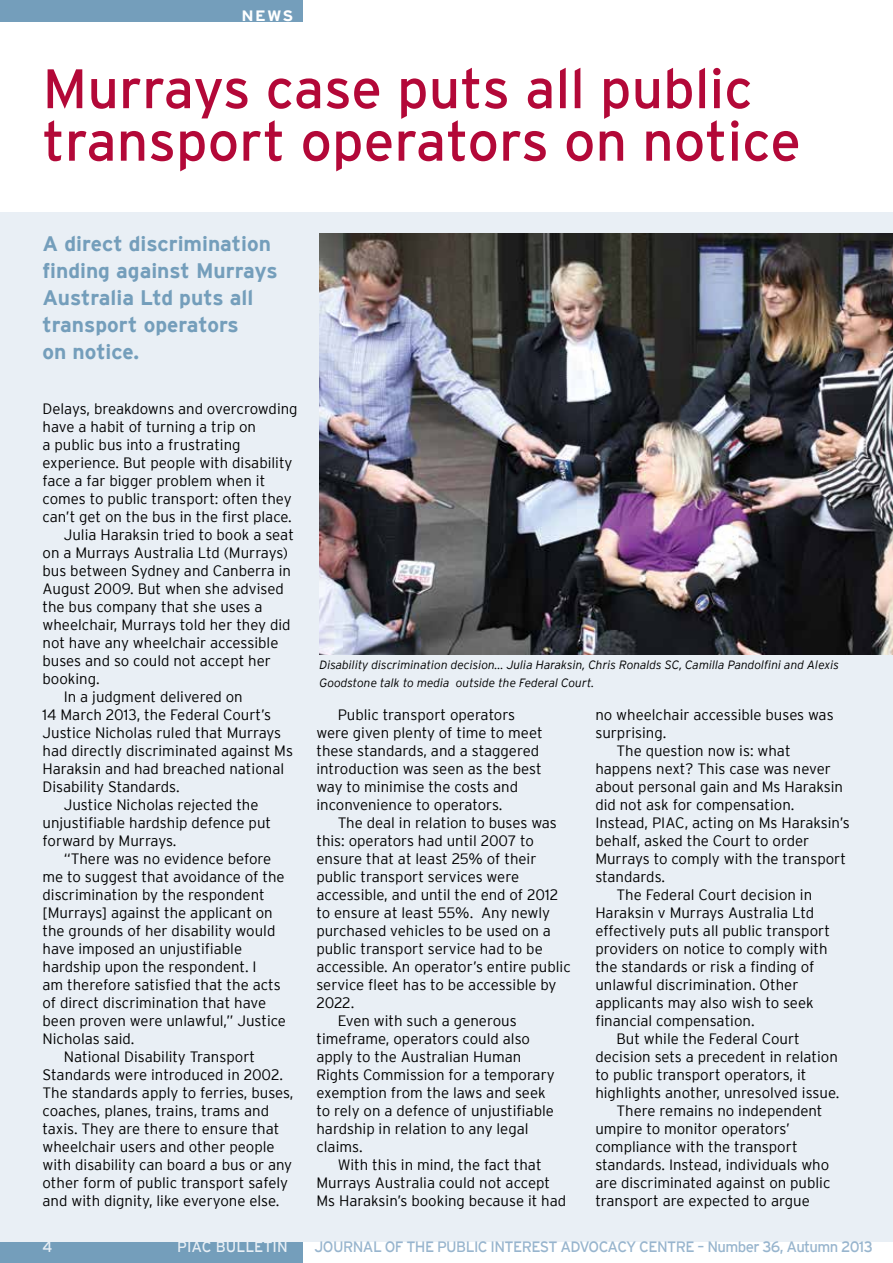
<style>
.page{position:relative;width:893px;height:1263px;background:#fff}
.page>*{position:absolute;margin:0;border:0;box-sizing:border-box;transform-origin:0 0}
.t1{font:55.5px/52.5px "Interstate";color:#b30838}
.t2{font:700 21px/27px "Interstate";color:#749ebb}
.t3{font:300 15px/18px "Interstate";color:#000}
.t4{font:15px "Interstate";letter-spacing:-.04em;color:#98b5ce}
.t5{font:15px "Interstate";color:#e9eff5}
.t6{font:700 15px "Interstate";color:#fff;scale:1.1 1}
.t7{font:italic 300 12px/18px "Interstate";color:#000}
</style>
<div class="page">
<div style="left:0;top:0;width:303px;height:21px;background:#749ebb"></div>
<div style="left:0;top:1242px;width:303px;height:21px;background:#749ebb"></div>
<div style="left:0;top:213px;width:893px;height:1029px;background:#e9eff5"></div>
<img style="left:320px;top:234px;width:573px;height:421px">
<p class="t6" style="left:242px;top:8px;width:49px">NEWS</p>
<h1 class="t1" style="left:43px;top:62px;width:760px">Murrays case puts all public transport operators on notice</h1>
<h2 class="t2" style="left:43px;top:230px;width:237px">A direct discrimination finding against Murrays<br>Australia Ltd puts all transport operators<br>on notice.</h2>
<p class="t3" style="left:43px;top:400px;width:257px">Delays, breakdowns and overcrowding</p>
<p class="t3" style="left:43px;top:418px;width:215px">have a habit of turning a trip on</p>
<p class="t3" style="left:43px;top:436px;width:200px">a public bus into a frustrating</p>
<p class="t3" style="left:43px;top:454px;width:251px">experience. But people with disability</p>
<p class="t3" style="left:43px;top:472px;width:224px">face a far bigger problem when it</p>
<p class="t3" style="left:43px;top:490px;width:251px">comes to public transport: often they</p>
<p class="t3" style="left:43px;top:508px;width:251px">can’t get on the bus in the first place.</p>
<p class="t3" style="left:64px;top:526px;width:232px">Julia Haraksin tried to book a seat</p>
<p class="t3" style="left:43px;top:544px;width:247px">on a Murrays Australia Ltd (Murrays)</p>
<p class="t3" style="left:43px;top:562px;width:250px">bus between Sydney and Canberra in</p>
<p class="t3" style="left:43px;top:580px;width:243px">August 2009. But when she advised</p>
<p class="t3" style="left:43px;top:598px;width:222px">the bus company that she uses a</p>
<p class="t3" style="left:43px;top:616px;width:250px">wheelchair, Murrays told her they did</p>
<p class="t3" style="left:43px;top:634px;width:237px">not have any wheelchair accessible</p>
<p class="t3" style="left:43px;top:652px;width:230px">buses and so could not accept her</p>
<p class="t3" style="left:43px;top:670px;width:59px">booking.</p>
<p class="t3" style="left:64px;top:688px;width:181px">In a judgment delivered on</p>
<p class="t3" style="left:43px;top:706px;width:230px">14 March 2013, the Federal Court’s</p>
<p class="t3" style="left:43px;top:724px;width:240px">Justice Nicholas ruled that Murrays</p>
<p class="t3" style="left:43px;top:742px;width:252px">had directly discriminated against Ms</p>
<p class="t3" style="left:43px;top:760px;width:243px">Haraksin and had breached national</p>
<p class="t3" style="left:43px;top:778px;width:139px">Disability Standards.</p>
<p class="t3" style="left:64px;top:796px;width:196px">Justice Nicholas rejected the</p>
<p class="t3" style="left:43px;top:814px;width:230px">unjustifiable hardship defence put</p>
<p class="t3" style="left:43px;top:832px;width:135px">forward by Murrays.</p>
<p class="t3" style="left:64px;top:850px;width:209px">“There was no evidence before</p>
<p class="t3" style="left:43px;top:868px;width:244px">me to suggest that avoidance of the</p>
<p class="t3" style="left:43px;top:886px;width:224px">discrimination by the respondent</p>
<p class="t3" style="left:43px;top:904px;width:232px">[Murrays] against the applicant on</p>
<p class="t3" style="left:43px;top:922px;width:234px">the grounds of her disability would</p>
<p class="t3" style="left:43px;top:940px;width:201px">have imposed an unjustifiable</p>
<p class="t3" style="left:43px;top:958px;width:216px">hardship upon the respondent. I</p>
<p class="t3" style="left:43px;top:976px;width:240px">am therefore satisfied that the acts</p>
<p class="t3" style="left:43px;top:994px;width:225px">of direct discrimination that have</p>
<p class="t3" style="left:43px;top:1012px;width:245px">been proven were unlawful,” Justice</p>
<p class="t3" style="left:43px;top:1030px;width:94px">Nicholas said.</p>
<p class="t3" style="left:64px;top:1048px;width:193px">National Disability Transport</p>
<p class="t3" style="left:43px;top:1066px;width:242px">Standards were introduced in 2002.</p>
<p class="t3" style="left:43px;top:1084px;width:253px">The standards apply to ferries, buses,</p>
<p class="t3" style="left:43px;top:1102px;width:228px">coaches, planes, trains, trams and</p>
<p class="t3" style="left:43px;top:1120px;width:238px">taxis. They are there to ensure that</p>
<p class="t3" style="left:43px;top:1138px;width:234px">wheelchair users and other people</p>
<p class="t3" style="left:43px;top:1156px;width:251px">with disability can board a bus or any</p>
<p class="t3" style="left:43px;top:1174px;width:247px">other form of public transport safely</p>
<p class="t3" style="left:43px;top:1192px;width:238px">and with dignity, like everyone else.</p>
<p class="t7" style="left:320px;top:655px;width:521px">Disability discrimination decision... Julia Haraksin, Chris Ronalds SC, Camilla Pandolfini and Alexis<br>Goodstone talk to media outside the Federal Court.</p>
<p class="t3" style="left:316px;top:706px;width:228px;text-indent:21px">Public transport operators were given plenty of time to meet these standards, and a staggered introduction was seen as the best way to minimise the costs and inconvenience to operators.</p>
<p class="t3" style="left:338px;top:814px;width:221px">The deal in relation to buses was</p>
<p class="t3" style="left:316px;top:832px;width:219px">this: operators had until 2007 to</p>
<p class="t3" style="left:316px;top:850px;width:222px">ensure that at least 25% of their</p>
<p class="t3" style="left:316px;top:868px;width:204px">public transport services were</p>
<p class="t3" style="left:316px;top:886px;width:243px">accessible, and until the end of 2012</p>
<p class="t3" style="left:316px;top:904px;width:235px">to ensure at least 55%. Any newly</p>
<p class="t3" style="left:316px;top:922px;width:236px">purchased vehicles to be used on a</p>
<p class="t3" style="left:316px;top:940px;width:228px">public transport service had to be</p>
<p class="t3" style="left:316px;top:958px;width:256px">accessible. An operator’s entire public</p>
<p class="t3" style="left:316px;top:976px;width:242px">service fleet has to be accessible by</p>
<p class="t3" style="left:316px;top:994px;width:39px">2022.</p>
<p class="t3" style="left:338px;top:1012px;width:181px">Even with such a generous</p>
<p class="t3" style="left:316px;top:1030px;width:215px">timeframe, operators could also</p>
<p class="t3" style="left:316px;top:1048px;width:206px">apply to the Australian Human</p>
<p class="t3" style="left:316px;top:1066px;width:240px">Rights Commission for a temporary</p>
<p class="t3" style="left:316px;top:1084px;width:231px">exemption from the laws and seek</p>
<p class="t3" style="left:316px;top:1102px;width:239px">to rely on a defence of unjustifiable</p>
<p class="t3" style="left:316px;top:1120px;width:214px">hardship in relation to any legal</p>
<p class="t3" style="left:316px;top:1138px;width:48px">claims.</p>
<p class="t3" style="left:338px;top:1156px;width:205px">With this in mind, the fact that</p>
<p class="t3" style="left:316px;top:1174px;width:235px">Murrays Australia could not accept</p>
<p class="t3" style="left:316px;top:1192px;width:251px">Ms Haraksin’s booking because it had</p>
<p class="t3" style="left:595px;top:706px;width:240px">no wheelchair accessible buses was</p>
<p class="t3" style="left:595px;top:724px;width:73px">surprising.</p>
<p class="t3" style="left:617px;top:742px;width:176px">The question now is: what</p>
<p class="t3" style="left:595px;top:760px;width:237px">happens next? This case was never</p>
<p class="t3" style="left:595px;top:778px;width:249px">about personal gain and Ms Haraksin</p>
<p class="t3" style="left:595px;top:796px;width:201px">did not ask for compensation.</p>
<p class="t3" style="left:595px;top:814px;width:256px">Instead, PIAC, acting on Ms Haraksin’s</p>
<p class="t3" style="left:595px;top:832px;width:215px">behalf, asked the Court to order</p>
<p class="t3" style="left:595px;top:850px;width:252px">Murrays to comply with the transport</p>
<p class="t3" style="left:595px;top:868px;width:71px">standards.</p>
<p class="t3" style="left:617px;top:886px;width:197px">The Federal Court decision in</p>
<p class="t3" style="left:595px;top:904px;width:220px">Haraksin v Murrays Australia Ltd</p>
<p class="t3" style="left:595px;top:922px;width:236px">effectively puts all public transport</p>
<p class="t3" style="left:595px;top:940px;width:234px">providers on notice to comply with</p>
<p class="t3" style="left:595px;top:958px;width:221px">the standards or risk a finding of</p>
<p class="t3" style="left:595px;top:976px;width:205px">unlawful discrimination. Other</p>
<p class="t3" style="left:595px;top:994px;width:220px">applicants may also wish to seek</p>
<p class="t3" style="left:595px;top:1012px;width:161px">financial compensation.</p>
<p class="t3" style="left:617px;top:1030px;width:185px">But while the Federal Court</p>
<p class="t3" style="left:595px;top:1048px;width:244px">decision sets a precedent in relation</p>
<p class="t3" style="left:595px;top:1066px;width:213px">to public transport operators, it</p>
<p class="t3" style="left:595px;top:1084px;width:246px">highlights another, unresolved issue.</p>
<p class="t3" style="left:617px;top:1102px;width:207px">There remains no independent</p>
<p class="t3" style="left:595px;top:1120px;width:196px">umpire to monitor operators’</p>
<p class="t3" style="left:595px;top:1138px;width:204px">compliance with the transport</p>
<p class="t3" style="left:595px;top:1156px;width:235px">standards. Instead, individuals who</p>
<p class="t3" style="left:595px;top:1174px;width:237px">are discriminated against on public</p>
<p class="t3" style="left:595px;top:1192px;width:216px">transport are expected to argue</p>
<p class="t5" style="left:43px;top:1238px;width:12px">4</p>
<p class="t5" style="left:177px;top:1238px;width:112px">PIAC BULLETIN</p>
<p class="t4" style="left:314px;top:1238px;width:560px">JOURNAL OF THE PUBLIC INTEREST ADVOCACY CENTRE – Number 36, Autumn 2013</p>
</div>
